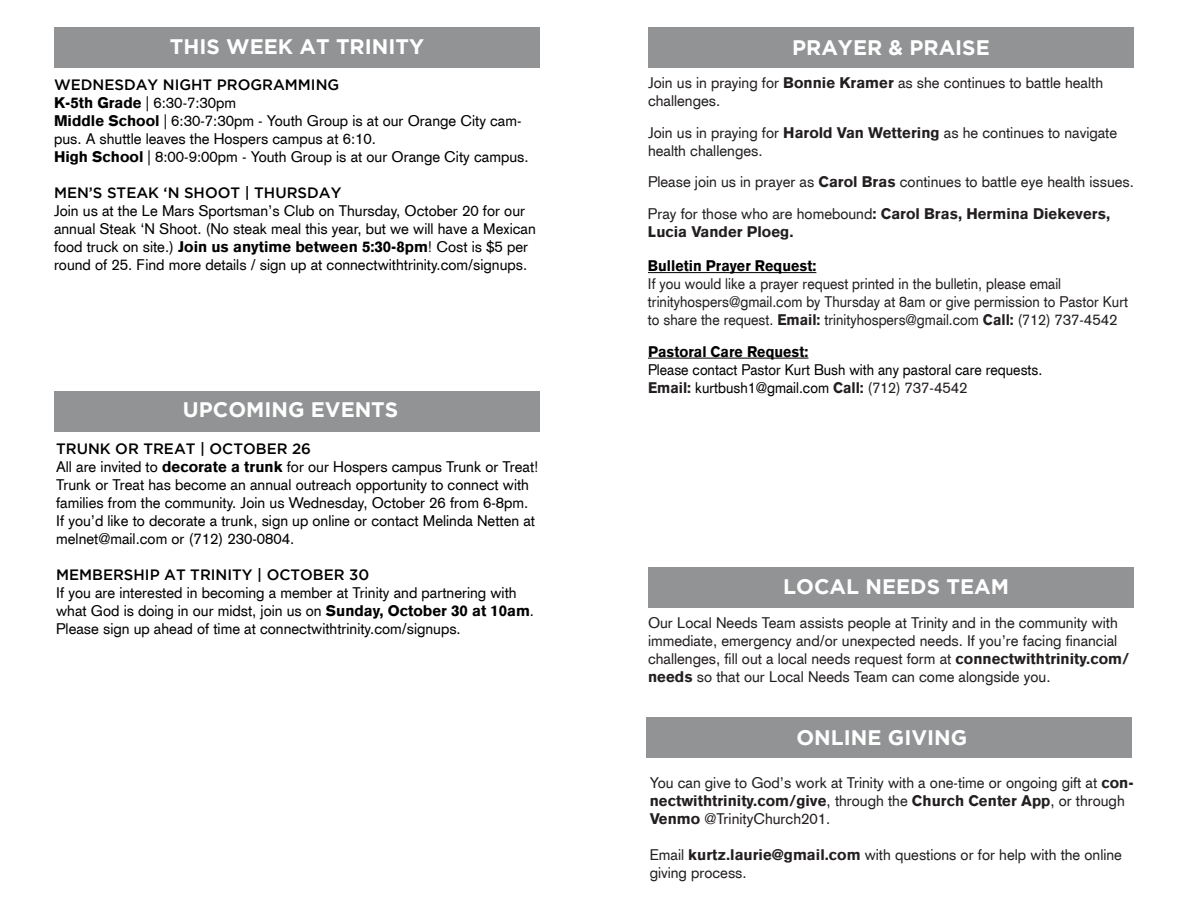
<style>
.page{position:relative;width:1188px;height:918px;background:#fff}
.page>*{position:absolute;margin:0;border:0;box-sizing:border-box;transform-origin:0 0}
.t1{font:700 21px "Gotham";color:#fff}
.t2{font:15px/18px "Akzidenz Grotesk CE";color:#000}
.t3{font:15px/18px "Akzidenz Grotesk CE";color:#231f20}
.t4{font:15px/18px "Akzidenz Grotesk CE";color:#231f20;scale:.95 1}
.t5{font:15px/18px "Akzidenz Grotesk CE";color:#000;scale:.95 1}
.t6{font:500 15px "Gotham";color:#000}
.t7{font:900 15px/18px "Akzidenz Grotesk CE";color:#231f20}
.s1{font-weight:900}
.s2{font-weight:400}
.s3{font-weight:900;color:#000}
.s4{font-weight:900;color:#231f20}
.s5{color:#231f20}
</style>
<div class="page">
<div style="left:648px;top:27px;width:486px;height:40px;background:#919394"></div>
<div style="left:54px;top:391px;width:486px;height:41px;background:#919394"></div>
<hr style="left:648px;top:272px;width:168px;height:1px;background:#000">
<hr style="left:648px;top:358px;width:161px;height:1px;background:#000">
<div style="left:648px;top:567px;width:486px;height:41px;background:#919394"></div>
<div style="left:646px;top:717px;width:486px;height:41px;background:#919394"></div>
<div style="left:54px;top:27px;width:486px;height:41px;background:#919394"></div>
<p class="t1" style="left:170px;top:35px;width:256px">THIS WEEK AT TRINITY</p>
<p class="t6" style="left:54px;top:77px;width:287px">WEDNESDAY NIGHT PROGRAMMING</p>
<p class="t2" style="left:54px;top:94px;width:184px"><span class="s1">K-5th Grade</span> | 6:30-7:30pm</p>
<p class="t2" style="left:54px;top:112px;width:469px"><span class="s1">Middle School</span> | 6:30-7:30pm - Youth Group is at our Orange City cam&shy;pus. A shuttle leaves the Hospers campus at 6:10.</p>
<p class="t2" style="left:54px;top:148px;width:476px"><span class="s1">High School</span> | 8:00-9:00pm - Youth Group is at our Orange City campus.</p>
<p class="t6" style="left:54px;top:185px;width:289px">MEN’S STEAK ‘N SHOOT | THURSDAY</p>
<p class="t2" style="left:54px;top:202px;width:483px">Join us at the Le Mars Sportsman’s Club on Thursday, October 20 for our annual Steak ‘N Shoot. (No steak meal this year, but we will have a Mexican food truck on site.) <span class="s1">Join us anytime between 5:30-8pm</span>! Cost is $5 per round of 25. Find more details / sign up at connectwithtrinity.com/signups.</p>
<p class="t1" style="left:183px;top:397px;width:217px">UPCOMING EVENTS</p>
<p class="t6" style="left:56px;top:440px;width:256px">TRUNK OR TREAT | OCTOBER 26</p>
<p class="t2" style="left:56px;top:457px;width:484px">All are invited to <span class="s1">decorate a trunk</span> for our Hospers campus Trunk or Treat!<br>Trunk or Treat has become an annual outreach opportunity to connect with families from the community. Join us Wednesday, October 26 from 6-8pm.<br>If you’d like to decorate a trunk, sign up online or contact Melinda Netten at melnet@mail.com or (712) 230-0804.</p>
<p class="t6" style="left:56px;top:566px;width:315px">MEMBERSHIP AT TRINITY | OCTOBER 30</p>
<p class="t2" style="left:56px;top:583px;width:479px">If you are interested in becoming a member at Trinity and partnering with what God is doing in our midst, join us on <span class="s1">Sunday, October 30 at 10am</span>.<br>Please sign up ahead of time at connectwithtrinity.com/signups.</p>
<p class="t1" style="left:792px;top:36px;width:199px">PRAYER &amp; PRAISE</p>
<p class="t3" style="left:648px;top:74px;width:457px">Join us in praying for <span class="s1">Bonnie Kramer</span> as she continues to battle health challenges.</p>
<p class="t3" style="left:648px;top:123px;width:471px">Join us in praying for <span class="s1">Harold Van Wettering</span> as he continues to navigate health challenges.</p>
<p class="t3" style="left:648px;top:173px;width:488px">Please join us in prayer as <span class="s1">Carol Bras</span> continues to battle eye health issues.</p>
<p class="t7" style="left:648px;top:205px;width:464px"><span class="s2">Pray for those who are homebound</span>: Carol Bras, Hermina Diekevers,<br>Lucia Vander Ploeg.</p>
<p class="t4" style="left:648px;top:257px;width:507px"><span class="s3">Bulletin Prayer Request:<br></span>If you would like a prayer request printed in the bulletin, please email trinityhospers@gmail.com by Thursday at 8am or give permission to Pastor Kurt to share the request. <span class="s1">Email:</span> trinityhospers@gmail.com <span class="s1">Call:</span> (712) 737-4542</p>
<p class="t5" style="left:648px;top:342px;width:417px"><span class="s1">Pastoral Care Request:<br></span>Please contact Pastor Kurt Bush with any pastoral care requests.<br><span class="s4">Email:</span> kurtbush1@gmail.com <span class="s4">Call:</span> <span class="s5">(712) 737-4542</span></p>
<p class="t1" style="left:783px;top:574px;width:227px">LOCAL NEEDS TEAM</p>
<p class="t3" style="left:648px;top:614px;width:483px">Our Local Needs Team assists people at Trinity and in the community with immediate, emergency and/or unexpected needs. If you’re facing financial challenges, fill out a local needs request form at <span class="s1">connectwithtrinity.com/ needs</span> so that our Local Needs Team can come alongside you.</p>
<p class="t1" style="left:796px;top:726px;width:172px">ONLINE GIVING</p>
<p class="t3" style="left:650px;top:773px;width:485px">You can give to God’s work at Trinity with a one-time or ongoing gift at <span class="s1">con&shy;nectwithtrinity.com/give</span>, through the <span class="s1">Church Center App</span>, or through<br><span class="s1">Venmo</span> @TrinityChurch201.</p>
<p class="t3" style="left:650px;top:845px;width:474px">Email <span class="s1">kurtz.laurie@gmail.com</span> with questions or for help with the online giving process.</p>
</div>
